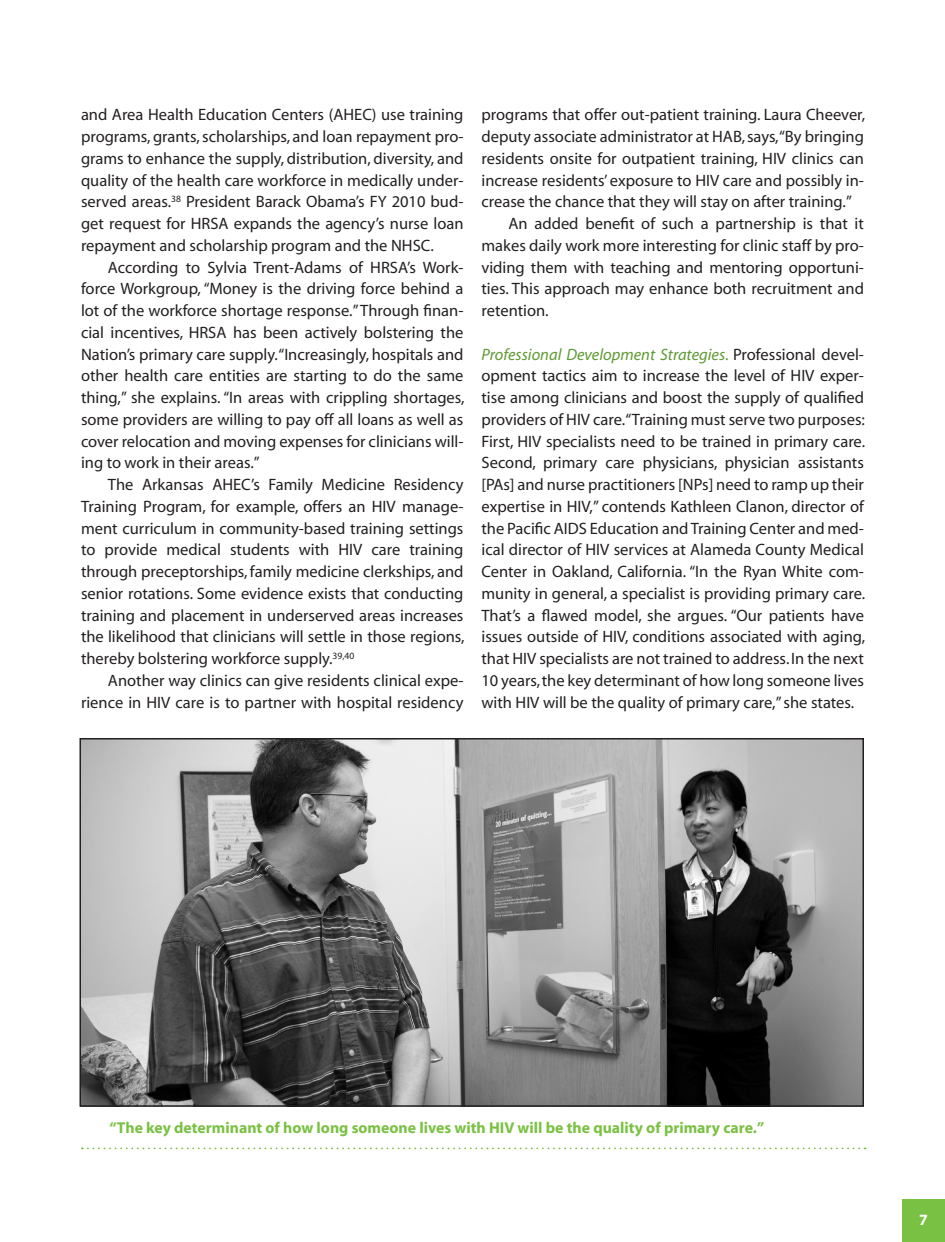
<style>
.page{position:relative;width:945px;height:1242px;background:#fff}
.page>*{position:absolute;margin:0;border:0;box-sizing:border-box;transform-origin:0 0}
.t1{font:16.5px/21.8px "Myriad";color:#231f20;text-align:justify}
.t2{font:700 15.75px "Myriad";color:#79c142}
.t3{font:700 15.75px "Myriad";color:#fff}
.s1{font-style:italic;color:#5d9a32}
.s2{color:#5d9a32}
</style>
<div class="page">
<div style="left:903px;top:1200px;width:42px;height:42px;background:#79c142"></div>
<img style="left:83px;top:741px;width:778px;height:363px">
<div style="left:80px;top:738px;width:784px;height:369px;border:2px solid #231f20"></div>
<svg style="left:82px;top:1148px;width:777px;height:1px"></svg>
<p class="t1" style="left:81px;top:105px;width:384px">and Area Health Education Centers (AHEC) use training programs, grants, scholarships, and loan repayment pro&shy;grams to enhance the supply, distribution, diversity, and quality of the health care workforce in medically under&shy;served areas.<sup>38</sup> President Barack Obama’s FY 2010 bud&shy;get request for HRSA expands the agency’s nurse loan repayment and scholarship program and the NHSC.</p>
<p class="t1" style="left:81px;top:257px;width:385px;text-indent:27px">According to Sylvia Trent-Adams of HRSA’s Work&shy;force Workgroup, “Money is the driving force behind a lot of the workforce shortage response.” Through finan&shy;cial incentives, HRSA has been actively bolstering the Nation’s primary care supply.“Increasingly, hospitals and other health care entities are starting to do the same thing,” she explains. “In areas with crippling shortages, some providers are willing to pay off all loans as well as cover relocation and moving expenses for clinicians will&shy;ing to work in their areas.”</p>
<p class="t1" style="left:81px;top:474px;width:385px;text-indent:27px">The Arkansas AHEC’s Family Medicine Residency Training Program, for example, offers an HIV manage&shy;ment curriculum in community-based training settings to provide medical students with HIV care training through preceptorships, family medicine clerkships, and senior rotations. Some evidence exists that conducting training and placement in underserved areas increases the likelihood that clinicians will settle in those regions, thereby bolstering workforce supply.<sup>39,40</sup></p>
<p class="t1" style="left:81px;top:670px;width:384px;text-align:right">Another way clinics can give residents clinical expe&shy;rience in HIV care is to partner with hospital residency</p>
<p class="t1" style="left:482px;top:105px;width:385px">programs that offer out-patient training. Laura Cheever, deputy associate administrator at HAB, says, “By bringing residents onsite for outpatient training, HIV clinics can increase residents’ exposure to HIV care and possibly in&shy;crease the chance that they will stay on after training.”</p>
<p class="t1" style="left:482px;top:213px;width:384px;text-indent:27px">An added benefit of such a partnership is that it makes daily work more interesting for clinic staff by pro&shy;viding them with teaching and mentoring opportuni&shy;ties. This approach may enhance both recruitment and retention.</p>
<p class="t1" style="left:482px;top:344px;width:385px"><span class="s1">Professional Development Strategies</span><span class="s2">.</span> Professional devel&shy;opment tactics aim to increase the level of HIV exper&shy;tise among clinicians and boost the supply of qualified providers of HIV care.“Training must serve two purposes:<br>First, HIV specialists need to be trained in primary care.<br>Second, primary care physicians, physician assistants [PAs] and nurse practitioners [NPs] need to ramp up their expertise in HIV,” contends Kathleen Clanon, director of the Pacific AIDS Education and Training Center and med&shy;ical director of HIV services at Alameda County Medical Center in Oakland, California. “In the Ryan White com&shy;munity in general, a specialist is providing primary care.<br>That’s a flawed model, she argues. “Our patients have issues outside of HIV, conditions associated with aging, that HIV specialists are not trained to address. In the next 10 years, the key determinant of how long someone lives with HIV will be the quality of primary care,” she states.</p>
<p class="t2" style="left:110px;top:1119px;width:656px">“The key determinant of how long someone lives with HIV will be the quality of primary care.”</p>
<p class="t3" style="left:919px;top:1212px;width:10px">7</p>
</div>
